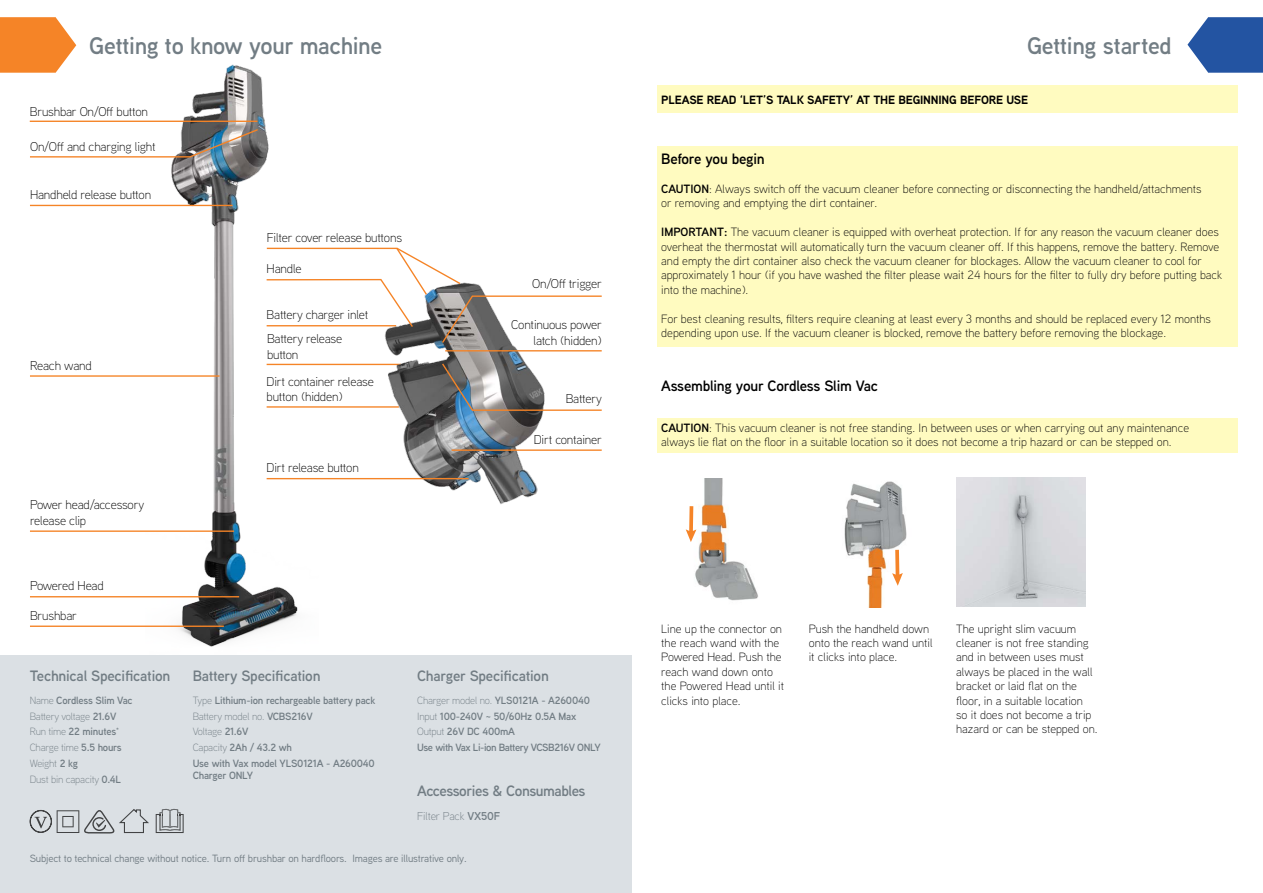
<style>
.page{position:relative;width:1263px;height:893px;background:#fff}
.page>*{position:absolute;margin:0;border:0;box-sizing:border-box;transform-origin:0 0}
.t1{font:600 24px "Vax Aaux Next";letter-spacing:-.015em;color:#727d84}
.t2{font:600 15px "Vax Aaux Next";letter-spacing:-.015em;color:#727d84}
.t3{font:600 15px "Vax Aaux Next";letter-spacing:-.015em;color:#000}
.t4{font:300 12.75px/15.3px "Vax Aaux Next";letter-spacing:-.015em;color:#000}
.t5{font:300 12px/14.4px "Vax Aaux Next";color:#000}
.t6{font:700 12px "Vax Aaux Next";letter-spacing:-.015em;color:#000}
.t7{font:300 11.4px "Vax Aaux Next";letter-spacing:-.015em;color:#727d84}
.t8{font:600 10.5px/15.8px "Vax Aaux Next";letter-spacing:-.02em;color:#727d84}
.t9{font:300 10.5px/15.8px "Vax Aaux Next";letter-spacing:-.02em;color:#727d84}
.t10{font:10.5px "Vax Aaux Next";letter-spacing:-.015em;color:#727d84}
.s1{font-weight:600}
.s2{font-weight:300}
</style>
<div class="page">
<div style="left:657px;top:85px;width:580px;height:28px;background:#fffbc0"></div>
<div style="left:0;top:656px;width:631px;height:237px;background:#dbe0e4"></div>
<svg style="left:0;top:17px;width:76px;height:56px;background:#f69545"></svg>
<svg style="left:1187px;top:17px;width:76px;height:56px;background:#446daf"></svg>
<img style="left:685px;top:478px;width:73px;height:123px">
<img style="left:844px;top:481px;width:63px;height:127px">
<div style="left:657px;top:418px;width:580px;height:34px;background:#fffbc0"></div>
<div style="left:658px;top:146px;width:580px;height:201px;background:#fffbc0"></div>
<img style="left:956px;top:477px;width:130px;height:130px">
<svg style="left:686px;top:506px;width:10px;height:36px"></svg>
<svg style="left:892px;top:550px;width:11px;height:36px"></svg>
<img style="left:145px;top:64px;width:173px;height:592px">
<hr style="left:30px;top:121px;width:227px;height:1px;background:#f58427">
<svg style="left:30px;top:128px;width:229px;height:30px"></svg>
<hr style="left:30px;top:205px;width:203px;height:1px;background:#f58427">
<hr style="left:30px;top:375px;width:190px;height:2px;background:#f58427">
<hr style="left:30px;top:530px;width:204px;height:2px;background:#f58427">
<hr style="left:30px;top:596px;width:209px;height:1px;background:#f58427">
<hr style="left:30px;top:626px;width:194px;height:1px;background:#f58427">
<hr style="left:267px;top:364px;width:134px;height:1px;background:#f58427">
<img style="left:374px;top:344px;width:192px;height:160px">
<hr style="left:267px;top:406px;width:132px;height:2px;background:#f58427">
<svg style="left:441px;top:362px;width:161px;height:50px"></svg>
<hr style="left:267px;top:478px;width:202px;height:1px;background:#f58427">
<hr style="left:452px;top:449px;width:150px;height:2px;background:#f58427">
<hr style="left:445px;top:350px;width:157px;height:1px;background:#f58427">
<svg style="left:265px;top:246px;width:337px;height:98px"></svg>
<svg style="left:29px;top:809px;width:120px;height:25px"></svg>
<svg style="left:156px;top:808px;width:28px;height:25px"></svg>
<h1 class="t1" style="left:89px;top:29px;width:294px">Getting to know your machine</h1>
<h1 class="t1" style="left:1027px;top:29px;width:146px">Getting started</h1>
<p class="t4" style="left:30px;top:104px;width:120px">Brushbar On/Off button</p>
<p class="t4" style="left:30px;top:138px;width:127px">On/Off and charging light</p>
<p class="t4" style="left:30px;top:187px;width:123px">Handheld release button</p>
<p class="t4" style="left:30px;top:357px;width:63px">Reach wand</p>
<p class="t4" style="left:30px;top:497px;width:116px">Power head/accessory release clip</p>
<p class="t4" style="left:267px;top:229px;width:137px">Filter cover release buttons</p>
<p class="t4" style="left:267px;top:261px;width:36px">Handle</p>
<p class="t4" style="left:267px;top:307px;width:103px">Battery charger inlet</p>
<p class="t4" style="left:267px;top:331px;width:77px">Battery release button</p>
<p class="t4" style="left:267px;top:373px;width:109px">Dirt container release button (hidden)</p>
<p class="t4" style="left:267px;top:460px;width:94px">Dirt release button</p>
<p class="t4" style="left:532px;top:276px;width:71px">On/Off trigger</p>
<p class="t4" style="left:511px;top:317px;width:92px;text-align:right">Continuous power latch (hidden)</p>
<p class="t4" style="left:566px;top:391px;width:38px">Battery</p>
<p class="t4" style="left:534px;top:431px;width:70px">Dirt container</p>
<p class="t4" style="left:30px;top:578px;width:75px">Powered Head</p>
<p class="t4" style="left:30px;top:607px;width:48px">Brushbar</p>
<p class="t2" style="left:30px;top:666px;width:142px">Technical Specification</p>
<p class="t2" style="left:193px;top:666px;width:129px">Battery Specification</p>
<p class="t9" style="left:30px;top:692px;width:104px">Name <span class="s1">Cordless Slim Vac<br></span>Battery voltage <span class="s1">21.6V<br></span>Run time <span class="s1">22 minutes</span><sup>*<br></sup>Charge time <span class="s1">5.5 hours<br></span>Weight <span class="s1">2 kg<br></span>Dust bin capacity <span class="s1">0.4L</span></p>
<p class="t8" style="left:193px;top:692px;width:184px"><span class="s2">Type</span> Lithium-ion rechargeable battery pack<br><span class="s2">Battery model no.</span> VCBS216V<br><span class="s2">Voltage</span> 21.6V<br><span class="s2">Capacity</span> 2Ah / 43.2 wh<br>Use with Vax model YLS0121A - A260040</p>
<p class="t8" style="left:193px;top:767px;width:62px">Charger ONLY</p>
<p class="t2" style="left:417px;top:665px;width:133px">Charger Specification</p>
<p class="t8" style="left:417px;top:692px;width:185px"><span class="s2">Charger model no.</span> YLS0121A - A260040<br><span class="s2">Input</span> 100-240V ~ 50/60Hz 0.5A Max<br><span class="s2">Output</span> 26V DC 400mA<br>Use with Vax Li-ion Battery VCSB216V ONLY</p>
<p class="t2" style="left:417px;top:780px;width:170px">Accessories &amp; Consumables</p>
<p class="t7" style="left:417px;top:808px;width:85px">Filter Pack <span class="s1">VX50F</span></p>
<p class="t10" style="left:30px;top:851px;width:438px">Subject to technical change without notice. Turn off brushbar on hardfloors. Images are illustrative only.</p>
<p class="t6" style="left:661px;top:92px;width:368px">PLEASE READ ‘LET’S TALK SAFETY’ AT THE BEGINNING BEFORE USE</p>
<p class="t3" style="left:661px;top:149px;width:105px">Before you begin</p>
<p class="t5" style="left:661px;top:181px;width:542px"><span class="s1">CAUTION</span>: Always switch off the vacuum cleaner before connecting or disconnecting the handheld/attachments or removing and emptying the dirt container.</p>
<p class="t5" style="left:661px;top:224px;width:562px"><span class="s1">IMPORTANT:</span> The vacuum cleaner is equipped with overheat protection. If for any reason the vacuum cleaner does overheat the thermostat will automatically turn the vacuum cleaner off. If this happens, remove the battery. Remove and empty the dirt container also check the vacuum cleaner for blockages. Allow the vacuum cleaner to cool for approximately 1 hour (if you have washed the filter please wait 24 hours for the filter to fully dry before putting back into the machine).</p>
<p class="t5" style="left:661px;top:311px;width:551px">For best cleaning results, filters require cleaning at least every 3 months and should be replaced every 12 months depending upon use. If the vacuum cleaner is blocked, remove the battery before removing the blockage.</p>
<p class="t3" style="left:661px;top:376px;width:218px">Assembling your Cordless Slim Vac</p>
<p class="t5" style="left:661px;top:420px;width:529px"><span class="s1">CAUTION</span>: This vacuum cleaner is not free standing. In between uses or when carrying out any maintenance always lie flat on the floor in a suitable location so it does not become a trip hazard or can be stepped on.</p>
<p class="t5" style="left:661px;top:621px;width:124px">Line up the connector on the reach wand with the<br>Powered Head. Push the reach wand down onto the Powered Head until it clicks into place.</p>
<p class="t5" style="left:809px;top:621px;width:125px">Push the handheld down onto the reach wand until it clicks into place.</p>
<p class="t5" style="left:956px;top:621px;width:143px">The upright slim vacuum cleaner is not free standing and in between uses must always be placed in the wall bracket or laid flat on the floor, in a suitable location<br>so it does not become a trip hazard or can be stepped on.</p>
</div>
